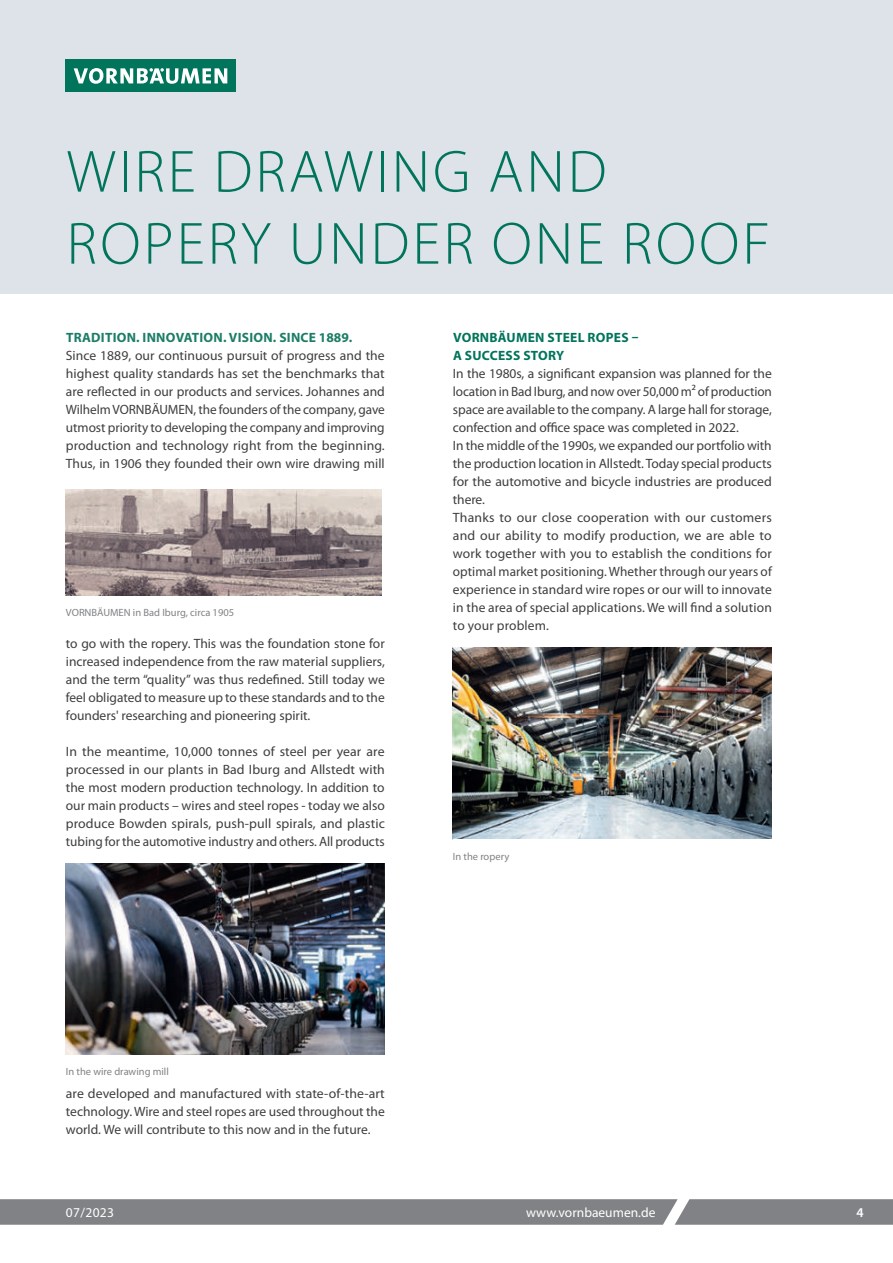
<style>
.page{position:relative;width:893px;height:1263px;background:#fff}
.page>*{position:absolute;margin:0;border:0;box-sizing:border-box;transform-origin:0 0}
.t1{font:300 60px/72px "Myriad Pro";letter-spacing:.05em;color:#01745c}
.t2{font:13.5px/18px "Myriad Pro";color:#3e3e3f;text-align:justify}
.t3{font:700 13.5px "Myriad Pro";letter-spacing:.02em;color:#1c7d67}
.t4{font:700 13.5px/18px "Myriad Pro";letter-spacing:.02em;color:#01745c}
.t5{font:13.5px "Myriad Pro";color:#fff}
.t6{font:600 13.5px "Myriad Pro";color:#fff}
.t7{font:10.5px "Myriad Pro";color:#808285}
</style>
<div class="page">
<div style="left:0;top:0;width:893px;height:293px;background:#dde3e8"></div>
<img style="left:453px;top:648px;width:319px;height:191px">
<img style="left:66px;top:490px;width:315px;height:106px">
<img style="left:66px;top:863px;width:319px;height:191px">
<div style="left:66px;top:60px;width:170px;height:32px;background:#01745c"></div>
<svg style="left:74px;top:68px;width:153px;height:16px"></svg>
<svg style="left:0;top:1199px;width:893px;height:26px;background:#838588"></svg>
<h1 class="t1" style="left:67px;top:135px;width:705px">WIRE DRAWING AND<br>ROPERY UNDER ONE ROOF</h1>
<p class="t3" style="left:66px;top:329px;width:288px">TRADITION. INNOVATION. VISION. SINCE 1889.</p>
<p class="t2" style="left:66px;top:346px;width:320px">Since 1889, our continuous pursuit of progress and the highest quality standards has set the benchmarks that are reflected in our products and services. Johannes and Wilhelm VORNBÄUMEN, the founders of the company, gave utmost priority to developing the company and improving production and technology right from the beginning.<br>Thus, in 1906 they founded their own wire drawing mill</p>
<p class="t7" style="left:66px;top:606px;width:170px">VORNBÄUMEN in Bad Iburg, circa 1905</p>
<p class="t2" style="left:66px;top:634px;width:320px">to go with the ropery. This was the foundation stone for increased independence from the raw material suppliers, and the term “quality” was thus redefined. Still today we feel obligated to measure up to these standards and to the founders' researching and pioneering spirit.</p>
<p class="t2" style="left:66px;top:742px;width:321px">In the meantime, 10,000 tonnes of steel per year are processed in our plants in Bad Iburg and Allstedt with the most modern production technology. In addition to our main products – wires and steel ropes - today we also produce Bowden spirals, push-pull spirals, and plastic tubing for the automotive industry and others. All products</p>
<p class="t4" style="left:453px;top:328px;width:187px">VORNBÄUMEN STEEL ROPES –<br>A SUCCESS STORY</p>
<p class="t2" style="left:453px;top:364px;width:321px;text-align:left">In the 1980s, a significant expansion was planned for the location in Bad Iburg, and now over 50,000 m² of production space are available to the company. A large hall for storage, confection and office space was completed in 2022.<br>In the middle of the 1990s, we expanded our portfolio with the production location in Allstedt. Today special products for the automotive and bicycle industries are produced there.<br>Thanks to our close cooperation with our customers and our ability to modify production, we are able to work together with you to establish the conditions for optimal market positioning. Whether through our years of experience in standard wire ropes or our will to innovate in the area of special applications. We will find a solution to your problem.</p>
<p class="t7" style="left:453px;top:850px;width:58px">In the ropery</p>
<p class="t7" style="left:66px;top:1065px;width:105px">In the wire drawing mill</p>
<p class="t2" style="left:66px;top:1084px;width:320px">are developed and manufactured with state-of-the-art technology. Wire and steel ropes are used throughout the world. We will contribute to this now and in the future.</p>
<p class="t5" style="left:526px;top:1204px;width:131px">www.vornbaeumen.de</p>
<p class="t5" style="left:66px;top:1204px;width:50px">07/2023</p>
<p class="t6" style="left:856px;top:1204px;width:9px">4</p>
</div>
